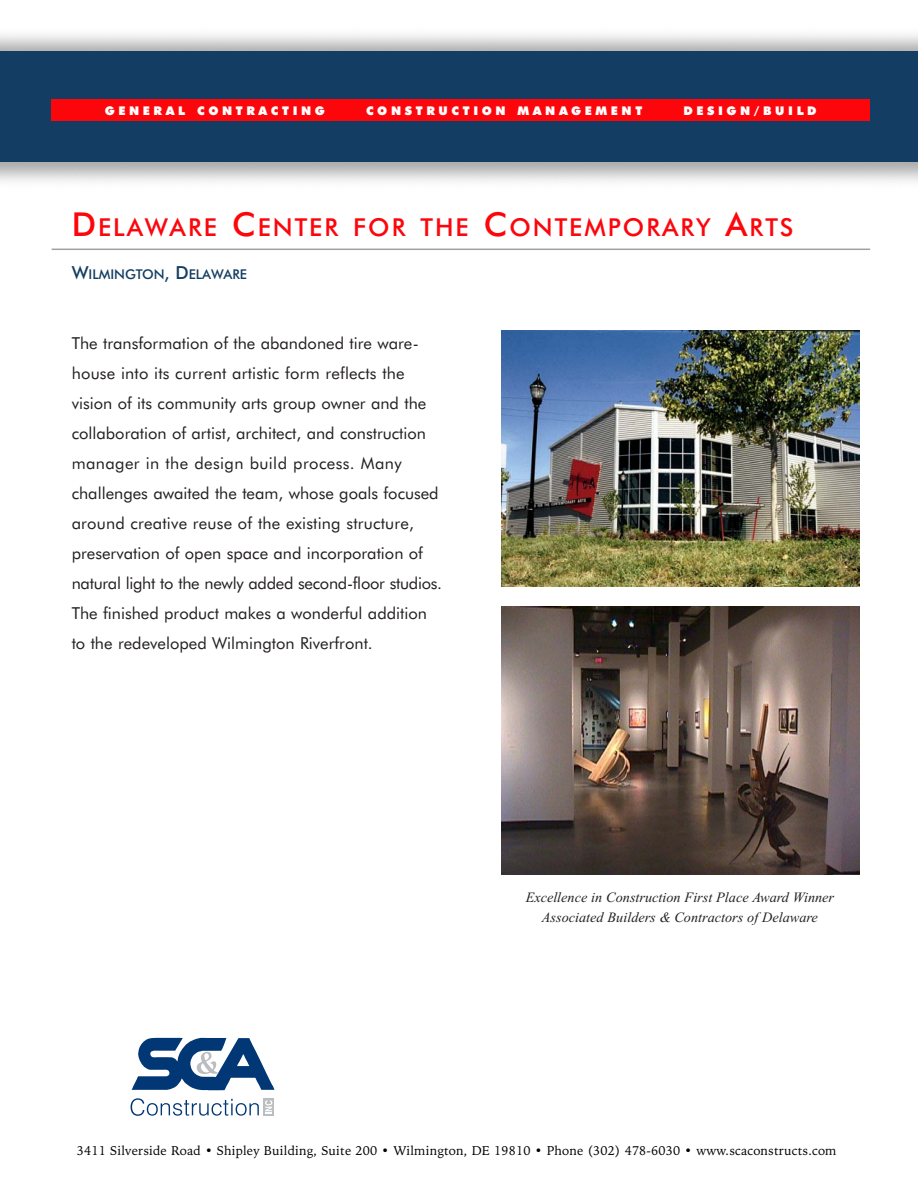
<style>
.page{position:relative;width:918px;height:1188px;background:#fff}
.page>*{position:absolute;margin:0;border:0;box-sizing:border-box;transform-origin:0 0}
.t1{font:500 24.75px "Futura BT";letter-spacing:.08em;color:#fc060c}
.t2{font:16.5px/30px "Futura BT";color:#231f20}
.t3{font:italic 14.25px/19.5px "Times New Roman";color:#231f20;text-align:center}
.t4{font:500 13.5px "Futura BT";color:#133d62}
.t5{font:12.75px "Iowan Old Style BT";letter-spacing:.015em;color:#000}
.t6{font:900 12px "Futura BT";letter-spacing:.3em;color:#fff}
.s1{font-size:33px}
.s2{font-size:18px}
</style>
<div class="page">
<img style="left:501px;top:606px;width:358px;height:269px">
<img style="left:501px;top:330px;width:359px;height:257px">
<img style="left:0;top:34px;width:918px;height:148px">
<div style="left:0;top:52px;width:918px;height:110px;background:#133d62"></div>
<div style="left:51px;top:99px;width:819px;height:22px;background:#fc060c"></div>
<hr style="left:52px;top:249px;width:818px;height:1px;background:#a0a1a5">
<svg style="left:131px;top:1098px;width:128px;height:18px"></svg>
<div style="left:264px;top:1099px;width:10px;height:17px;background:#bcbdc0"></div>
<svg style="left:265px;top:1100px;width:7px;height:14px"></svg>
<svg style="left:132px;top:1038px;width:143px;height:52px"></svg>
<p class="t6" style="left:105px;top:104px;width:222px">GENERAL CONTRACTING</p>
<p class="t6" style="left:366px;top:104px;width:278px">CONSTRUCTION MANAGEMENT</p>
<p class="t6" style="left:683px;top:104px;width:135px">DESIGN/BUILD</p>
<h1 class="t1" style="left:72px;top:213px;width:723px"><span class="s1">D</span>ELAWARE <span class="s1">C</span>ENTER FOR THE <span class="s1">C</span>ONTEMPORARY <span class="s1">A</span>RTS</h1>
<p class="t4" style="left:72px;top:267px;width:177px"><span class="s2">W</span>ILMINGTON<span class="s2">, D</span>ELAWARE</p>
<p class="t2" style="left:72px;top:328px;width:372px">The transformation of the abandoned tire ware&shy;house into its current artistic form reflects the vision of its community arts group owner and the collaboration of artist, architect, and construction manager in the design build process. Many challenges awaited the team, whose goals focused around creative reuse of the existing structure, preservation of open space and incorporation of natural light to the newly added second-floor studios.<br>The finished product makes a wonderful addition to the redeveloped Wilmington Riverfront.</p>
<p class="t3" style="left:526px;top:888px;width:310px">Excellence in Construction First Place Award Winner<br>Associated Builders &amp; Contractors of Delaware</p>
<p class="t5" style="left:77px;top:1143px;width:761px">3411 Silverside Road • Shipley Building, Suite 200 • Wilmington, DE 19810 • Phone (302) 478-6030 • www.scaconstructs.com</p>
</div>
